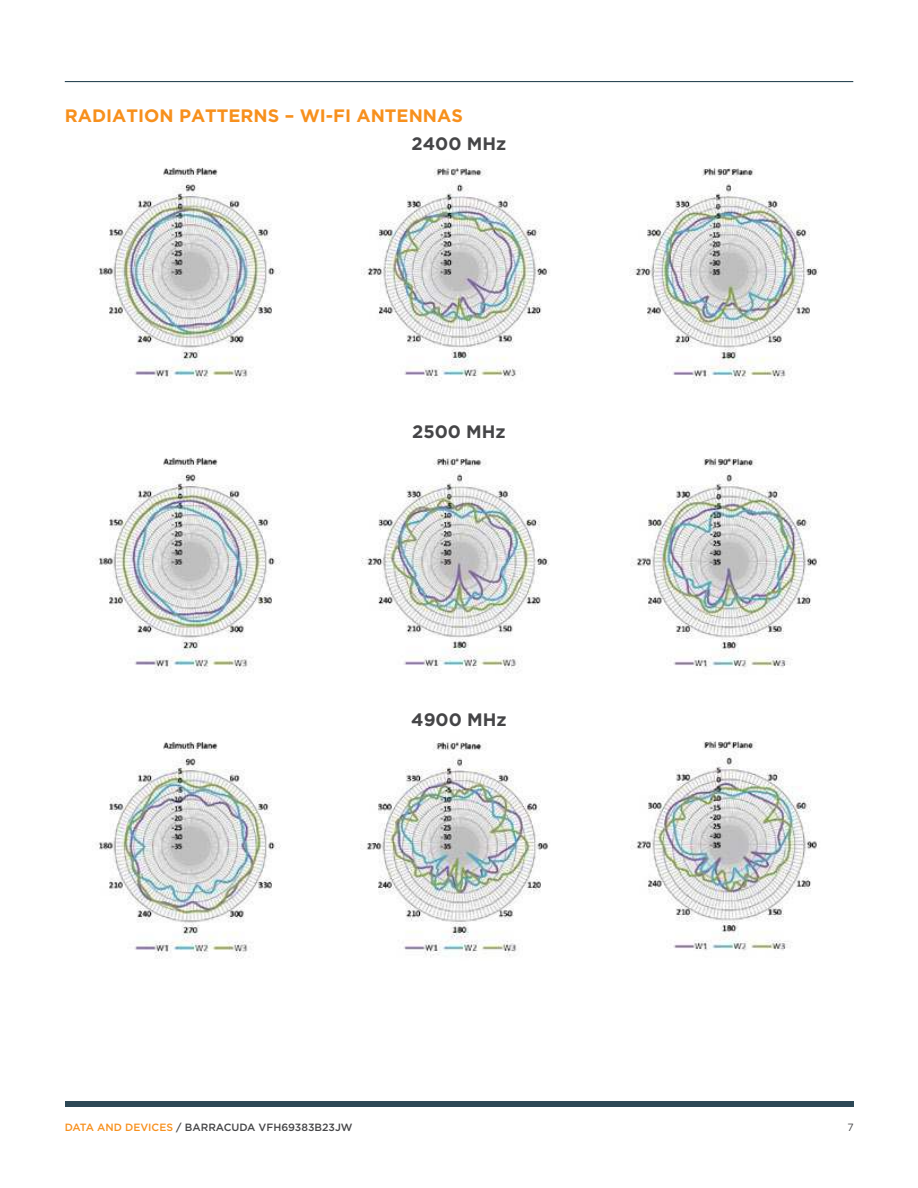
<style>
.page{position:relative;width:918px;height:1188px;background:#fff}
.page>*{position:absolute;margin:0;border:0;box-sizing:border-box;transform-origin:0 0}
.t1{font:700 18px "Gotham";color:#f7901d}
.t2{font:700 18px "Gotham";color:#454547}
.t3{font:500 10.5px "Gotham";color:#454547}
.t4{font:10.5px "Gotham";color:#454547}
.s1{color:#f7901d}
</style>
<div class="page">
<hr style="left:65px;top:81px;width:788px;height:1px;background:#2d4856">
<div style="left:65px;top:1101px;width:788px;height:6px;background:#2d4856"></div>
<img style="left:98px;top:167px;width:183px;height:217px">
<img style="left:361px;top:168px;width:188px;height:216px">
<img style="left:629px;top:168px;width:190px;height:216px">
<img style="left:98px;top:457px;width:183px;height:217px">
<img style="left:361px;top:458px;width:188px;height:215px">
<img style="left:632px;top:458px;width:185px;height:210px">
<img style="left:97px;top:742px;width:184px;height:217px">
<img style="left:366px;top:742px;width:184px;height:216px">
<img style="left:632px;top:741px;width:185px;height:210px">
<h1 class="t1" style="left:65px;top:108px;width:400px">RADIATION PATTERNS – WI-FI ANTENNAS</h1>
<h1 class="t2" style="left:412px;top:136px;width:96px">2400 MHz</h1>
<h1 class="t2" style="left:412px;top:423px;width:95px">2500 MHz</h1>
<h1 class="t2" style="left:411px;top:711px;width:97px">4900 MHz</h1>
<p class="t3" style="left:65px;top:1123px;width:289px"><span class="s1">DATA AND DEVICES</span> / BARRACUDA VFH69383B23JW</p>
<p class="t4" style="left:848px;top:1123px;width:8px">7</p>
</div>
